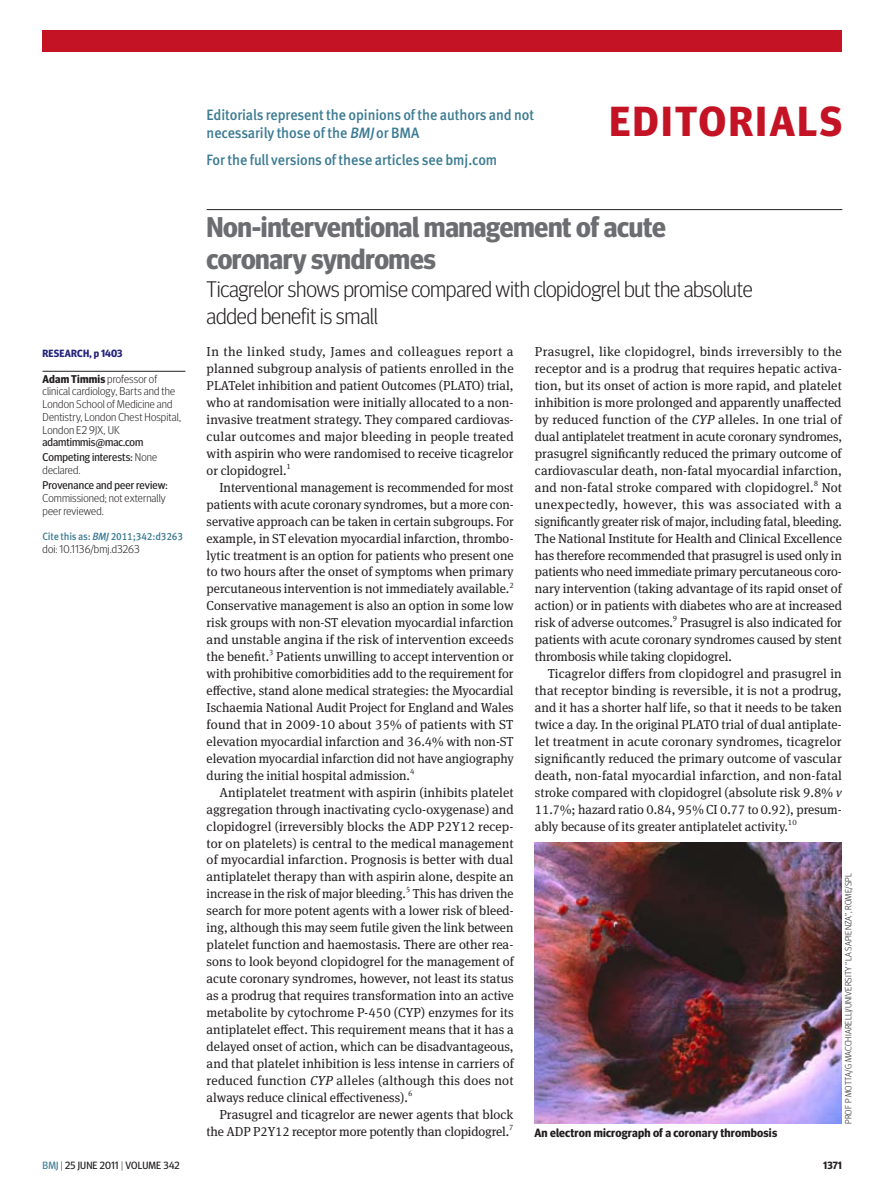
<style>
.page{position:relative;width:893px;height:1191px;background:#fff}
.page>*{position:absolute;margin:0;border:0;box-sizing:border-box;transform-origin:0 0}
.t1{font:700 42px "Meta Headline OT";letter-spacing:.06em;color:#c41324}
.editorial_head_19{font:700 28.5px/31.5px "Meta Headline OT";letter-spacing:-.01em;color:#6c6d70}
.intro_15{font:300 22.5px/27px "Meta Headline OT";letter-spacing:-.01em;color:#231f20}
.t2{font:15px/18px "Meta Medium LF";letter-spacing:-.005em;color:#3c7b93;scale:.95 1}
.body_indent{font:13.05px/17px "Meta Serif Pro";color:#231f20;text-align:justify}
.body{font:13.05px/17px "Meta Serif Pro";color:#231f20;text-align:justify}
.picture_caption{font:700 12px "Meta Headline OT";letter-spacing:.015em;color:#231f20}
.author_details{font:300 11.25px/12.8px "Meta Headline OT";letter-spacing:.015em;color:#231f20}
.competing_interest{font:300 11.25px/12.8px "Meta Headline OT";letter-spacing:.01em;color:#231f20}
.competing_interest-2{font:11.25px/12.8px "Meta Headline OT";letter-spacing:.01em;color:#231f20}
.biblio_doi{font:300 11.25px "Meta Headline OT";letter-spacing:.005em;color:#231f20}
.citation_text{font:500 10.5px "Meta Pro";letter-spacing:-.015em;color:#3c7b93;scale:.95 1}
.t3{font:10.5px "Meta Headline OT";letter-spacing:.01em;color:#231f20}
.page_ref{font:700 10.5px "Meta Headline OT";letter-spacing:.015em;color:#26237b}
.t4{font:700 10.5px "Meta Headline OT";color:#231f20}
.credit{font:300 9px "Meta Headline OT";letter-spacing:.015em;color:#231f20}
.body_indent-2{font:7.8px "Meta Serif Pro";color:#231f20}
.body-2{font:7.8px "Meta Serif Pro";color:#231f20}
.s1{font-style:italic}
.s2{font-weight:700}
.s3{font-weight:400}
.s4{font-weight:300}
.s5{color:#3c7b93}
</style>
<div class="page">
<div style="left:43px;top:30px;width:799px;height:21px;background:#c41324"></div>
<hr style="left:207px;top:209px;width:635px;height:1px;background:#231f20">
<hr style="left:43px;top:371px;width:142px;height:1px;background:#231f20">
<img style="left:535px;top:842px;width:307px;height:281px">
<p class="t2" style="left:207px;top:106px;width:346px">Editorials represent the opinions of the authors and not necessarily those of the <span class="s1">BMJ</span> or BMA</p>
<p class="t2" style="left:207px;top:150px;width:307px">For the full versions of these articles see bmj.com</p>
<p class="t1" style="left:609px;top:96px;width:234px">EDITORIALS</p>
<p class="page_ref" style="left:43px;top:347px;width:82px">RESEARCH, p 1403</p>
<p class="author_details" style="left:43px;top:372px;width:140px"><span class="s2">Adam Timmis</span> professor of clinical cardiology, Barts and the<br>London School of Medicine and<br>Dentistry, London Chest Hospital,<br>London E2 9JX, UK <span class="s3">adamtimmis@mac.com</span></p>
<p class="competing_interest-2" style="left:43px;top:451px;width:116px">Competing interests: <span class="s4">None declared.</span></p>
<p class="competing_interest" style="left:43px;top:478px;width:127px"><span class="s3">Provenance and peer review:<br></span>Commissioned; not externally peer reviewed.</p>
<p class="citation_text" style="left:43px;top:528px;width:150px">Cite this as: <span class="s1">BMJ</span> 2011;342:d3263</p>
<p class="biblio_doi" style="left:43px;top:542px;width:99px">doi: 10.1136/bmj.d3263</p>
<p class="editorial_head_19" style="left:207px;top:211px;width:461px">Non-interventional management of acute coronary syndromes</p>
<p class="intro_15" style="left:207px;top:276px;width:548px">Ticagrelor shows promise compared with clopidogrel but the absolute added benefit is small</p>
<p class="body" style="left:207px;top:342px;width:309px">In the linked study, James and colleagues report a planned subgroup analysis of patients enrolled in the PLATelet inhibition and patient Outcomes (PLATO) trial, who at randomisation were initially allocated to a non&shy;invasive treatment strategy. They compared cardiovas&shy;cular outcomes and major bleeding in people treated with aspirin who were randomised to receive ticagrelor or clopidogrel.</p>
<p class="body-2" style="left:287px;top:460px;width:6px">1</p>
<p class="body_indent" style="left:207px;top:478px;width:309px;text-indent:13px">Interventional management is recommended for most patients with acute coronary syndromes, but a more con&shy;servative approach can be taken in certain subgroups. For example, in ST elevation myocardial infarction, thrombo&shy;lytic treatment is an option for patients who present one to two hours after the onset of symptoms when primary percutaneous intervention is not immediately available.<sup>2<br></sup>Conservative management is also an option in some low risk groups with non-ST elevation myocardial infarction and unstable angina if the risk of intervention exceeds the benefit.</p>
<p class="body_indent-2" style="left:269px;top:647px;width:6px">3</p>
<p class="body_indent" style="left:207px;top:647px;width:309px;text-indent:70px">Patients unwilling to accept intervention or with prohibitive comorbidities add to the requirement for effective, stand alone medical strategies: the Myocardial Ischaemia National Audit Project for England and Wales found that in 2009-10 about 35% of patients with ST elevation myocardial infarction and 36.4% with non-ST elevation myocardial infarction did not have angiography during the initial hospital admission.</p>
<p class="body_indent-2" style="left:410px;top:765px;width:6px">4</p>
<p class="body_indent" style="left:207px;top:783px;width:309px;text-indent:13px">Antiplatelet treatment with aspirin (inhibits platelet aggregation through inactivating cyclo-oxygenase) and clopidogrel (irreversibly blocks the ADP P2Y12 recep&shy;tor on platelets) is central to the medical management of myocardial infarction. Prognosis is better with dual antiplatelet therapy than with aspirin alone, despite an increase in the risk of major bleeding.<sup>5</sup> This has driven the search for more potent agents with a lower risk of bleed&shy;ing, although this may seem futile given the link between platelet function and haemostasis. There are other rea&shy;sons to look beyond clopidogrel for the management of acute coronary syndromes, however, not least its status as a prodrug that requires transformation into an active metabolite by cytochrome P-450 (CYP) enzymes for its antiplatelet effect. This requirement means that it has a delayed onset of action, which can be disadvantageous, and that platelet inhibition is less intense in carriers of reduced function <span class="s1">CYP</span> alleles (although this does not always reduce clinical effectiveness).</p>
<p class="body_indent-2" style="left:408px;top:1087px;width:6px">6</p>
<p class="body_indent" style="left:207px;top:1104px;width:308px;text-align:right">Prasugrel and ticagrelor are newer agents that block the ADP P2Y12 receptor more potently than clopidogrel.<sup>7</sup></p>
<p class="body_indent" style="left:535px;top:342px;width:309px">Prasugrel, like clopidogrel, binds irreversibly to the receptor and is a prodrug that requires hepatic activa&shy;tion, but its onset of action is more rapid, and platelet inhibition is more prolonged and apparently unaffected by reduced function of the <span class="s1">CYP</span> alleles. In one trial of dual antiplatelet treatment in acute coronary syndromes, prasugrel significantly reduced the primary outcome of cardiovascular death, non-fatal myocardial infarction, and non-fatal stroke compared with clopidogrel.</p>
<p class="body_indent-2" style="left:814px;top:477px;width:6px">8</p>
<p class="body_indent" style="left:535px;top:478px;width:309px;text-indent:287px">Not unexpectedly, however, this was associated with a significantly greater risk of major, including fatal, bleeding.<br>The National Institute for Health and Clinical Excellence has therefore recommended that prasugrel is used only in patients who need immediate primary percutaneous coro&shy;nary intervention (taking advantage of its rapid onset of action) or in patients with diabetes who are at increased risk of adverse outcomes.</p>
<p class="body_indent-2" style="left:673px;top:613px;width:6px">9</p>
<p class="body_indent" style="left:535px;top:613px;width:309px;text-indent:145px">Prasugrel is also indicated for patients with acute coronary syndromes caused by stent thrombosis while taking clopidogrel.</p>
<p class="body_indent" style="left:535px;top:664px;width:309px;text-indent:13px">Ticagrelor differs from clopidogrel and prasugrel in that receptor binding is reversible, it is not a prodrug, and it has a shorter half life, so that it needs to be taken twice a day. In the original PLATO trial of dual antiplate&shy;let treatment in acute coronary syndromes, ticagrelor significantly reduced the primary outcome of vascular death, non-fatal myocardial infarction, and non-fatal stroke compared with clopidogrel (absolute risk 9.8% <span class="s1">v </span>11.7%; hazard ratio 0.84, 95% CI 0.77 to 0.92), presum&shy;ably because of its greater antiplatelet activity.</p>
<p class="body_indent-2" style="left:788px;top:816px;width:10px">10</p>
<p class="picture_caption" style="left:534px;top:1125px;width:244px">An electron micrograph of a coronary thrombosis</p>
<p class="credit" style="left:843px;top:1123px;width:252px;rotate:-90deg">PROF P MOTTA/G MACCHIARELLI/UNIVERSITY “LA SAPIENZA”, ROME/SPL</p>
<p class="t3" style="left:43px;top:1159px;width:138px"><span class="s5">BMJ</span> <span class="s4">|</span> 25 JUNE 2011 <span class="s4">|</span> VOLUME 342</p>
<p class="t4" style="left:823px;top:1159px;width:20px">1371</p>
</div>
